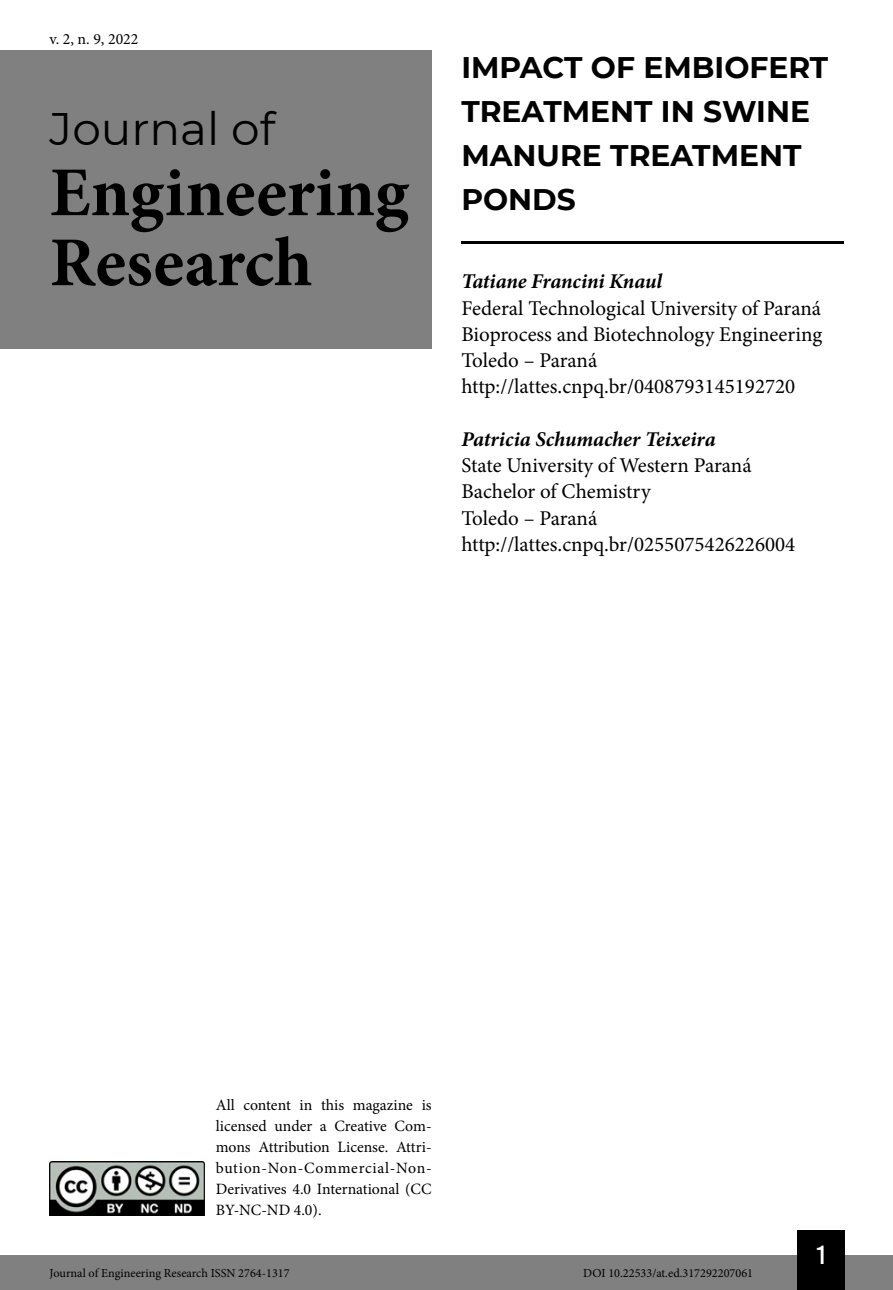
<style>
.page{position:relative;width:893px;height:1290px;background:#fff}
.page>*{position:absolute;margin:0;border:0;box-sizing:border-box;transform-origin:0 0}
.t1{font:700 70px/70px "Minion Pro";color:#000}
.t2{font:45.5px "Montserrat";color:#000}
.Título_Artigo{font:700 29.75px/43.8px "Montserrat";color:#000}
.t3{font:26.25px "Bebas Kai";color:#fff}
.Infos_autor{font:21px "Minion Pro";color:#000}
.Autor{font:italic 700 21px "Minion Pro";letter-spacing:-.005em;color:#000}
.t4{font:15.75px/21px "Minion Pro";color:#000;text-align:justify}
.t5{font:12.25px "Minion Pro";color:#000}
</style>
<div class="page">
<div style="left:0;top:1255px;width:893px;height:35px;background:#808080"></div>
<div style="left:797px;top:1230px;width:48px;height:60px;background:#000"></div>
<img style="left:50px;top:1161px;width:154px;height:54px">
<div style="left:0;top:50px;width:432px;height:298px;background:#808080"></div>
<hr style="left:461px;top:241px;width:382px;height:3px;background:#000">
<p class="t4" style="left:50px;top:28px;width:90px">v. 2, n. 9, 2022</p>
<h2 class="t2" style="left:50px;top:98px;width:227px">Journal of</h2>
<h1 class="t1" style="left:50px;top:157px;width:361px">Engineering<br>Research</h1>
<p class="Título_Artigo" style="left:461px;top:44px;width:368px">IMPACT OF EMBIOFERT<br>TREATMENT IN SWINE<br>MANURE TREATMENT<br>PONDS</p>
<p class="Autor" style="left:461px;top:267px;width:202px">Tatiane Francini Knaul</p>
<p class="Infos_autor" style="left:461px;top:294px;width:361px">Federal Technological University of Paraná</p>
<p class="Infos_autor" style="left:461px;top:320px;width:362px">Bioprocess and Biotechnology Engineering</p>
<p class="Infos_autor" style="left:461px;top:346px;width:137px">Toledo – Paraná</p>
<p class="Infos_autor" style="left:461px;top:373px;width:335px">http://lattes.cnpq.br/0408793145192720</p>
<p class="Autor" style="left:461px;top:424px;width:256px">Patricia Schumacher Teixeira</p>
<p class="Infos_autor" style="left:461px;top:451px;width:292px">State University of Western Paraná</p>
<p class="Infos_autor" style="left:461px;top:478px;width:191px">Bachelor of Chemistry</p>
<p class="Infos_autor" style="left:461px;top:504px;width:137px">Toledo – Paraná</p>
<p class="Infos_autor" style="left:461px;top:530px;width:335px">http://lattes.cnpq.br/0255075426226004</p>
<p class="t4" style="left:216px;top:1095px;width:217px">All content in this magazine is licensed under a Creative Com&shy;mons Attribution License. Attri&shy;bution-Non-Commercial-Non-Derivatives 4.0 International (CC BY-NC-ND 4.0).</p>
<p class="t3" style="left:817px;top:1241px;width:10px">1</p>
<p class="t5" style="left:50px;top:1265px;width:242px">Journal of Engineering Research ISSN 2764-1317</p>
<p class="t5" style="left:583px;top:1265px;width:171px">DOI 10.22533/at.ed.317292207061</p>
</div>
